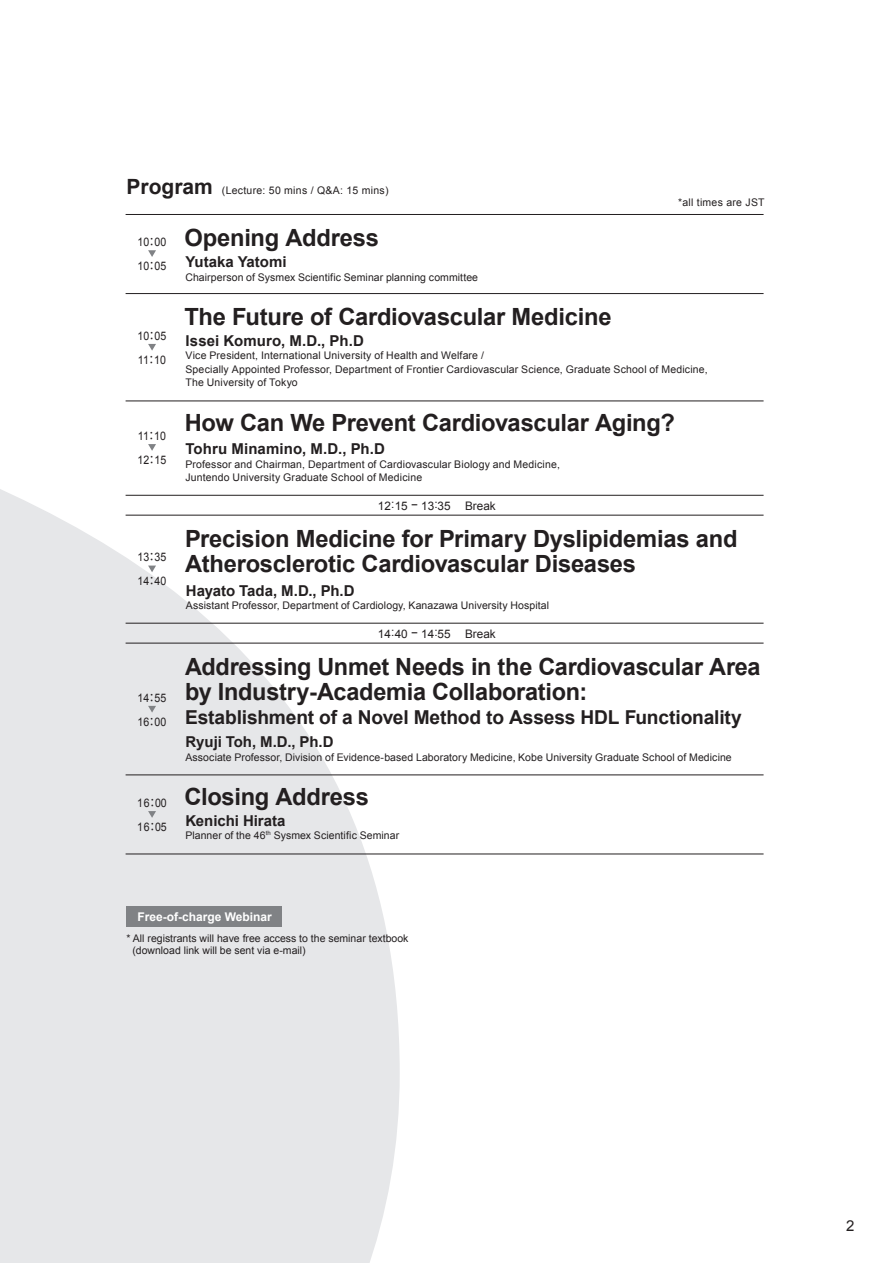
<style>
.page{position:relative;width:893px;height:1263px;background:#fff}
.page>*{position:absolute;margin:0;border:0;box-sizing:border-box;transform-origin:0 0}
.t1{font:700 23.7px/25px "Arial";letter-spacing:-.01em;color:#231f20}
.t2{font:700 19.2px "Arial";letter-spacing:-.01em;color:#231f20}
.t3{font:700 15px "Arial";color:#231f20}
.t4{font:15px "Arial";color:#231f20}
.t5{font:700 12px "Arial";color:#fff}
.t6{font:11.7px/24px "Arial";color:#231f20;scale:.9 1}
.t7{font:11.7px "Arial";color:#231f20}
.t8{font:10.5px/13.5px "Arial";letter-spacing:.01em;color:#231f20}
.s1{font-weight:700;font-size:21px}
.s2{font-family:"Noto Sans JP"}
</style>
<div class="page">
<svg style="left:0;top:214px;width:400px;height:1049px;fill:#e6e7e9"></svg>
<hr style="left:126px;top:293px;width:638px;height:1px;background:#231f20">
<hr style="left:126px;top:214px;width:638px;height:1px;background:#231f20">
<hr style="left:126px;top:401px;width:638px;height:1px;background:#231f20">
<svg style="left:148px;top:250px;width:8px;height:7px"></svg>
<svg style="left:148px;top:344px;width:8px;height:7px"></svg>
<hr style="left:126px;top:854px;width:638px;height:1px;background:#231f20">
<hr style="left:126px;top:775px;width:638px;height:1px;background:#231f20">
<svg style="left:148px;top:811px;width:8px;height:7px"></svg>
<hr style="left:126px;top:495px;width:638px;height:1px;background:#231f20">
<svg style="left:148px;top:444px;width:8px;height:7px"></svg>
<svg style="left:148px;top:565px;width:8px;height:7px"></svg>
<hr style="left:126px;top:515px;width:638px;height:1px;background:#231f20">
<svg style="left:148px;top:706px;width:8px;height:6px"></svg>
<hr style="left:126px;top:643px;width:638px;height:1px;background:#231f20">
<div style="left:127px;top:906px;width:155px;height:21px;background:#808285"></div>
<hr style="left:126px;top:623px;width:638px;height:1px;background:#231f20">
<p class="t8" style="left:127px;top:184px;width:263px"><span class="s1">Program</span> (Lecture: 50 mins / Q&amp;A: 15 mins)</p>
<p class="t6" style="left:138px;top:230px;width:34px">10<span class="s2">：</span>00<br>10<span class="s2">：</span>05</p>
<h1 class="t1" style="left:184px;top:226px;width:196px">Opening Address</h1>
<h3 class="t3" style="left:185px;top:252px;width:103px">Yutaka Yatomi</h3>
<p class="t8" style="left:185px;top:270px;width:294px">Chairperson of Sysmex Scientific Seminar planning committee</p>
<h1 class="t1" style="left:184px;top:305px;width:429px">The Future of Cardiovascular Medicine</h1>
<p class="t8" style="left:678px;top:196px;width:88px">*all times are JST</p>
<p class="t6" style="left:138px;top:324px;width:34px">10<span class="s2">：</span>05<br>11<span class="s2">：</span>10</p>
<p class="t6" style="left:138px;top:424px;width:34px">11<span class="s2">：</span>10<br>12<span class="s2">：</span>15</p>
<p class="t6" style="left:138px;top:545px;width:34px">13<span class="s2">：</span>35<br>14<span class="s2">：</span>40</p>
<p class="t6" style="left:138px;top:686px;width:34px">14<span class="s2">：</span>55<br>16<span class="s2">：</span>00</p>
<p class="t6" style="left:137px;top:791px;width:34px">1 6<span class="s2">：</span>00<br>1 6<span class="s2">：</span>05</p>
<h3 class="t3" style="left:185px;top:331px;width:180px">Issei Komuro, M.D., Ph.D</h3>
<p class="t8" style="left:185px;top:349px;width:524px">Vice President, International University of Health and Welfare /<br>Specially Appointed Professor, Department of Frontier Cardiovascular Science, Graduate School of Medicine,<br>The University of Tokyo</p>
<h1 class="t1" style="left:185px;top:411px;width:492px">How Can We Prevent Cardiovascular Aging?</h1>
<h3 class="t3" style="left:185px;top:439px;width:201px">Tohru Minamino, M.D., Ph.D</h3>
<p class="t8" style="left:185px;top:457px;width:376px">Professor and Chairman, Department of Cardiovascular Biology and Medicine,<br>Juntendo University Graduate School of Medicine</p>
<p class="t7" style="left:378px;top:498px;width:119px">12:15 − 13:35 Break</p>
<h1 class="t1" style="left:185px;top:527px;width:554px">Precision Medicine for Primary Dyslipidemias and<br>Atherosclerotic Cardiovascular Diseases</h1>
<h3 class="t3" style="left:186px;top:580px;width:170px">Hayato Tada, M.D., Ph.D</h3>
<p class="t8" style="left:186px;top:599px;width:365px">Assistant Professor, Department of Cardiology, Kanazawa University Hospital</p>
<p class="t7" style="left:378px;top:626px;width:119px">14:40 − 14:55 Break</p>
<h1 class="t1" style="left:185px;top:655px;width:577px">Addressing Unmet Needs in the Cardiovascular Area by Industry-Academia Collaboration:</h1>
<h2 class="t2" style="left:185px;top:704px;width:558px">Establishment of a Novel Method to Assess HDL Functionality</h2>
<h3 class="t3" style="left:185px;top:732px;width:150px">Ryuji Toh, M.D., Ph.D</h3>
<p class="t8" style="left:185px;top:750px;width:548px">Associate Professor, Division of Evidence-based Laboratory Medicine, Kobe University Graduate School of Medicine</p>
<h1 class="t1" style="left:184px;top:785px;width:186px">Closing Address</h1>
<h3 class="t3" style="left:185px;top:811px;width:102px">Kenichi Hirata</h3>
<p class="t8" style="left:185px;top:829px;width:215px">Planner of the 46<sup>th</sup> Sysmex Scientific Seminar</p>
<p class="t5" style="left:137px;top:909px;width:136px">Free-of-charge Webinar</p>
<p class="t8" style="left:132px;top:933px;width:278px;line-height:12px;text-indent:-6px">* All registrants will have free access to the seminar textbook (download link will be sent via e-mail)</p>
<h3 class="t4" style="left:846px;top:1216px;width:10px">2</h3>
</div>
